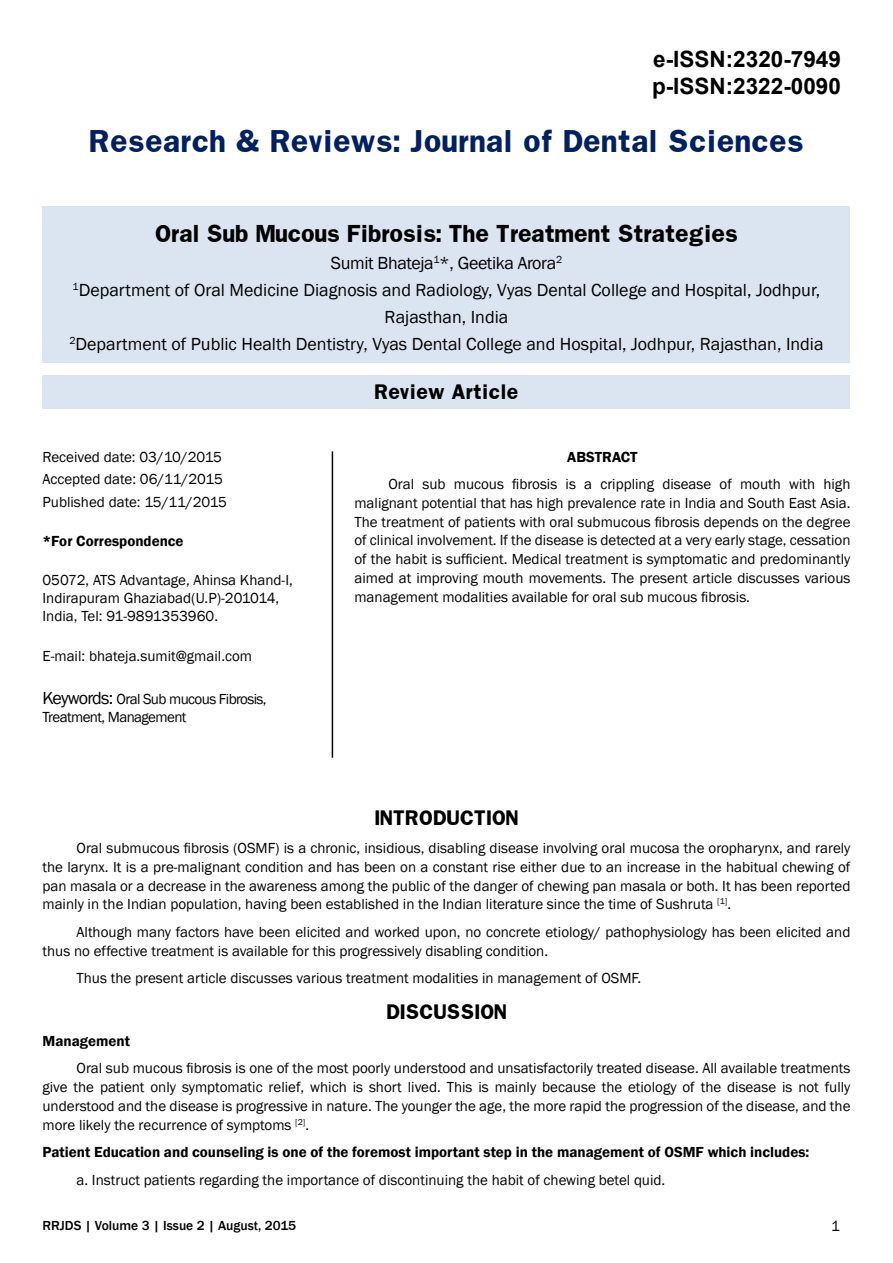
<style>
.page{position:relative;width:893px;height:1263px;background:#fff}
.page>*{position:absolute;margin:0;border:0;box-sizing:border-box;transform-origin:0 0}
.t1{font:700 27px "Franklin";color:#002060}
.t2{font:700 22.5px/27px "Arial";color:#000}
.t3{font:700 21px "Franklin";letter-spacing:-.02em;color:#000}
.t4{font:18px/27px "Franklin Gothic";color:#000;text-align:center}
.t5{font:700 18px "Franklin";color:#000}
.t6{font:15px/18.9px "Franklin Gothic";color:#000;text-align:justify}
.t7{font:600 15px "Franklin Gothic";color:#000}
.t8{font:15px/18.8px "Franklin Gothic";letter-spacing:-.04em;color:#000}
.t9{font:500 13.5px "Franklin Gothic";color:#000}
.s1{font-size:18px}
</style>
<div class="page">
<div style="left:43px;top:206px;width:807px;height:157px;background:#dbe5f1"></div>
<div style="left:43px;top:375px;width:807px;height:34px;background:#dbe5f1"></div>
<hr style="left:332px;top:451px;width:1px;height:307px;background:#000">
<h2 class="t2" style="left:652px;top:47px;width:190px">e-ISSN:2320-7949 p-ISSN:2322-0090</h2>
<h1 class="t1" style="left:89px;top:123px;width:716px">Research &amp; Reviews: Journal of Dental Sciences</h1>
<h3 class="t3" style="left:155px;top:219px;width:585px">Oral Sub Mucous Fibrosis: The Treatment Strategies</h3>
<p class="t4" style="left:69px;top:250px;width:756px">Sumit Bhateja<sup>1</sup>*, Geetika Arora<sup>2<br>1</sup>Department of Oral Medicine Diagnosis and Radiology, Vyas Dental College and Hospital, Jodhpur, Rajasthan, India<br><sup>2</sup>Department of Public Health Dentistry, Vyas Dental College and Hospital, Jodhpur, Rajasthan, India</p>
<p class="t5" style="left:374px;top:380px;width:146px">Review Article</p>
<p class="t6" style="left:43px;top:446px;width:186px;line-height:22.5px;text-align:left">Received date: 03/10/2015<br>Accepted date: 06/11/2015<br>Published date: 15/11/2015</p>
<p class="t7" style="left:43px;top:532px;width:143px">*For Correspondence</p>
<p class="t6" style="left:43px;top:572px;width:252px;line-height:18px;text-align:left">05072, ATS Advantage, Ahinsa Khand-I,<br>Indirapuram Ghaziabad(U.P)-201014,<br>India, Tel: 91-9891353960.</p>
<p class="t6" style="left:43px;top:647px;width:211px">E-mail: bhateja.sumit@gmail.com</p>
<p class="t8" style="left:43px;top:689px;width:226px"><span class="s1">Keywords:</span> Oral Sub mucous Fibrosis,<br>Treatment, Management</p>
<p class="t7" style="left:567px;top:448px;width:72px">ABSTRACT</p>
<p class="t6" style="left:354px;top:475px;width:498px;text-indent:34px">Oral sub mucous fibrosis is a crippling disease of mouth with high malignant potential that has high prevalence rate in India and South East Asia.<br>The treatment of patients with oral submucous fibrosis depends on the degree of clinical involvement. If the disease is detected at a very early stage, cessation of the habit is sufficient. Medical treatment is symptomatic and predominantly aimed at improving mouth movements. The present article discusses various management modalities available for oral sub mucous fibrosis.</p>
<p class="t5" style="left:374px;top:806px;width:146px">INTRODUCTION</p>
<p class="t6" style="left:43px;top:839px;width:809px;text-indent:34px">Oral submucous fibrosis (OSMF) is a chronic, insidious, disabling disease involving oral mucosa the oropharynx, and rarely the larynx. It is a pre-malignant condition and has been on a constant rise either due to an increase in the habitual chewing of pan masala or a decrease in the awareness among the public of the danger of chewing pan masala or both. It has been reported mainly in the Indian population, having been established in the Indian literature since the time of Sushruta <sup>[1]</sup>.</p>
<p class="t6" style="left:43px;top:923px;width:809px;text-indent:34px">Although many factors have been elicited and worked upon, no concrete etiology/ pathophysiology has been elicited and thus no effective treatment is available for this progressively disabling condition.</p>
<p class="t6" style="left:77px;top:969px;width:566px">Thus the present article discusses various treatment modalities in management of OSMF.</p>
<p class="t5" style="left:386px;top:999px;width:122px">DISCUSSION</p>
<p class="t7" style="left:43px;top:1031px;width:89px">Management</p>
<p class="t6" style="left:43px;top:1059px;width:809px;text-indent:34px">Oral sub mucous fibrosis is one of the most poorly understood and unsatisfactorily treated disease. All available treatments give the patient only symptomatic relief, which is short lived. This is mainly because the etiology of the disease is not fully understood and the disease is progressive in nature. The younger the age, the more rapid the progression of the disease, and the more likely the recurrence of symptoms <sup>[2]</sup>.</p>
<p class="t7" style="left:43px;top:1143px;width:768px">Patient Education and counseling is one of the foremost important step in the management of OSMF which includes:</p>
<p class="t6" style="left:77px;top:1170px;width:590px">a. Instruct patients regarding the importance of discontinuing the habit of chewing betel quid.</p>
<p class="t9" style="left:43px;top:1217px;width:255px">RRJDS | Volume 3 | Issue 2 | August, 2015</p>
<p class="t6" style="left:831px;top:1217px;width:10px">1</p>
</div>
